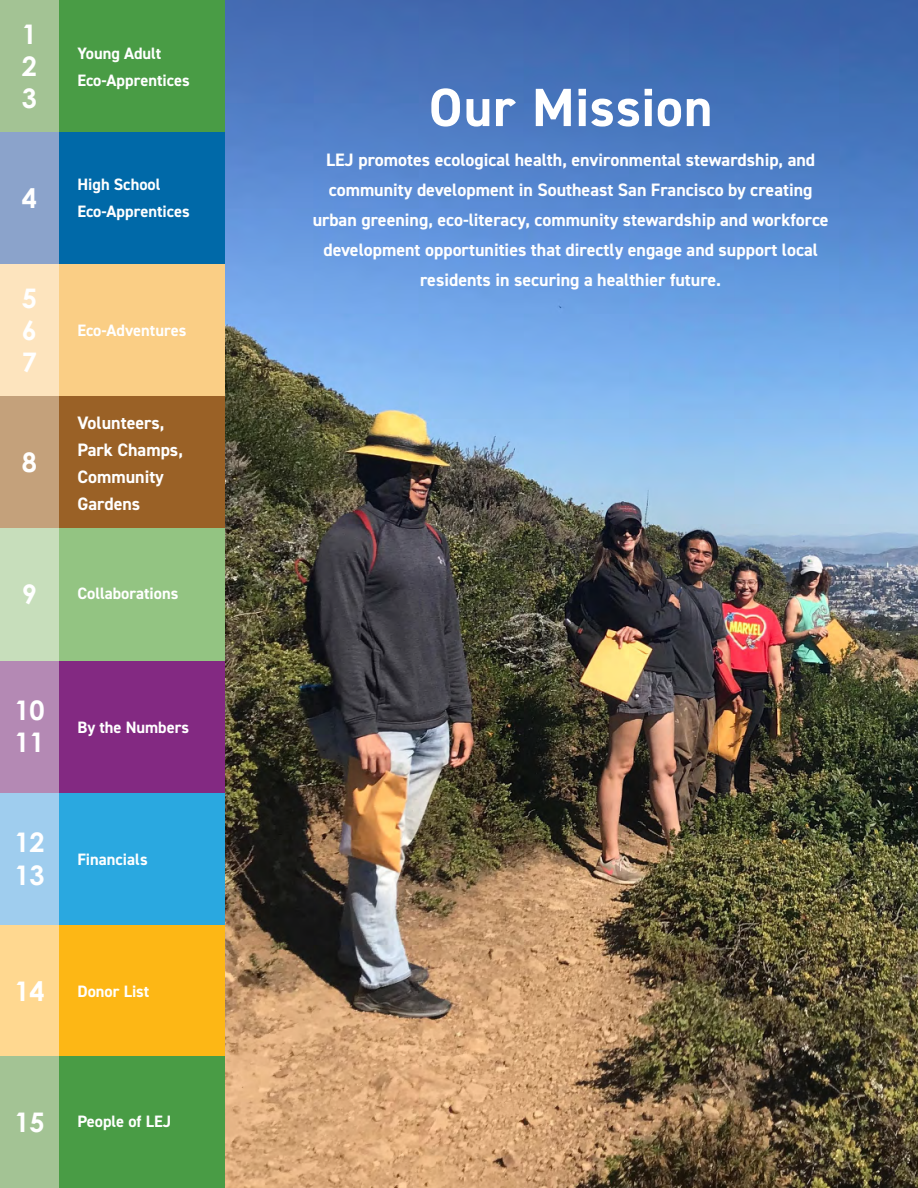
<style>
.page{position:relative;width:918px;height:1188px;background:#fff}
.page>*{position:absolute;margin:0;border:0;box-sizing:border-box;transform-origin:0 0}
.t1{font:700 54px "DIN2014";letter-spacing:.015em;color:#fff}
.t2{font:700 27px/32.2px "Century Gothic";color:#fff;text-align:justify}
.t3{font:700 18px/30px "DIN2014";color:#fff}
.t4{font:700 16.5px/27px "DIN2014";color:#fff}
.s1{font-family:"Century Gothic";font-size:27px}
</style>
<div class="page">
<img style="left:225px;top:0;width:693px;height:1188px">
<div style="left:0;top:0;width:225px;height:132px;background:#499c45"></div>
<div style="left:0;top:0;width:59px;height:132px;background:#a3c394"></div>
<div style="left:0;top:1056px;width:225px;height:132px;background:#499c45"></div>
<div style="left:0;top:1056px;width:59px;height:132px;background:#a3c394"></div>
<div style="left:0;top:925px;width:225px;height:131px;background:#fdb715"></div>
<div style="left:0;top:925px;width:59px;height:131px;background:#ffd890"></div>
<div style="left:0;top:132px;width:225px;height:132px;background:#0069a8"></div>
<div style="left:0;top:132px;width:59px;height:132px;background:#8ba3cb"></div>
<div style="left:0;top:264px;width:225px;height:132px;background:#face85"></div>
<div style="left:0;top:264px;width:59px;height:132px;background:#fde4be"></div>
<div style="left:0;top:396px;width:225px;height:132px;background:#9a6126"></div>
<div style="left:0;top:396px;width:59px;height:132px;background:#c4a17b"></div>
<div style="left:0;top:792px;width:225px;height:133px;background:#2aa8e0"></div>
<div style="left:0;top:792px;width:59px;height:133px;background:#9fcdee"></div>
<div style="left:0;top:660px;width:225px;height:132px;background:#832982"></div>
<div style="left:0;top:660px;width:59px;height:132px;background:#b489b4"></div>
<div style="left:0;top:528px;width:225px;height:132px;background:#93c482"></div>
<div style="left:0;top:528px;width:59px;height:132px;background:#c7debb"></div>
<h2 class="t2" style="left:22px;top:17px;width:17px">1<br>2<br>3</h2>
<h2 class="t2" style="left:22px;top:181px;width:17px">4</h2>
<h2 class="t2" style="left:22px;top:281px;width:17px">5<br>6<br>7</h2>
<h2 class="t2" style="left:22px;top:445px;width:17px">8</h2>
<p class="t4" style="left:77px;top:40px;width:114px">Young Adult<br>Eco-Apprentices</p>
<p class="t4" style="left:77px;top:171px;width:114px">High School<br>Eco-Apprentices</p>
<p class="t4" style="left:77px;top:317px;width:111px">Eco-Adventures</p>
<p class="t3" style="left:77px;top:409px;width:107px;line-height:27px">Volunteers,<br>Park Champs,<br>Community<br>Gardens</p>
<h2 class="t2" style="left:22px;top:577px;width:17px">9</h2>
<p class="t4" style="left:77px;top:579px;width:103px">Collaborations</p>
<h2 class="t2" style="left:14px;top:693px;width:32px">10<br>11</h2>
<h2 class="t2" style="left:14px;top:825px;width:32px">12<br>13</h2>
<p class="t4" style="left:77px;top:713px;width:113px">By the Numbers</p>
<p class="t4" style="left:77px;top:846px;width:72px">Financials</p>
<p class="t4" style="left:14px;top:978px;width:137px"><span class="s1">14</span> Donor List</p>
<p class="t4" style="left:14px;top:1108px;width:158px"><span class="s1">15</span> People of LEJ</p>
<h1 class="t1" style="left:429px;top:72px;width:285px">Our Mission</h1>
<p class="t3" style="left:313px;top:145px;width:518px;text-align:center">LEJ promotes ecological health, environmental stewardship, and community development in Southeast San Francisco by creating urban greening, eco-literacy, community stewardship and workforce development opportunities that directly engage and support local residents in securing a healthier future.</p>
</div>
